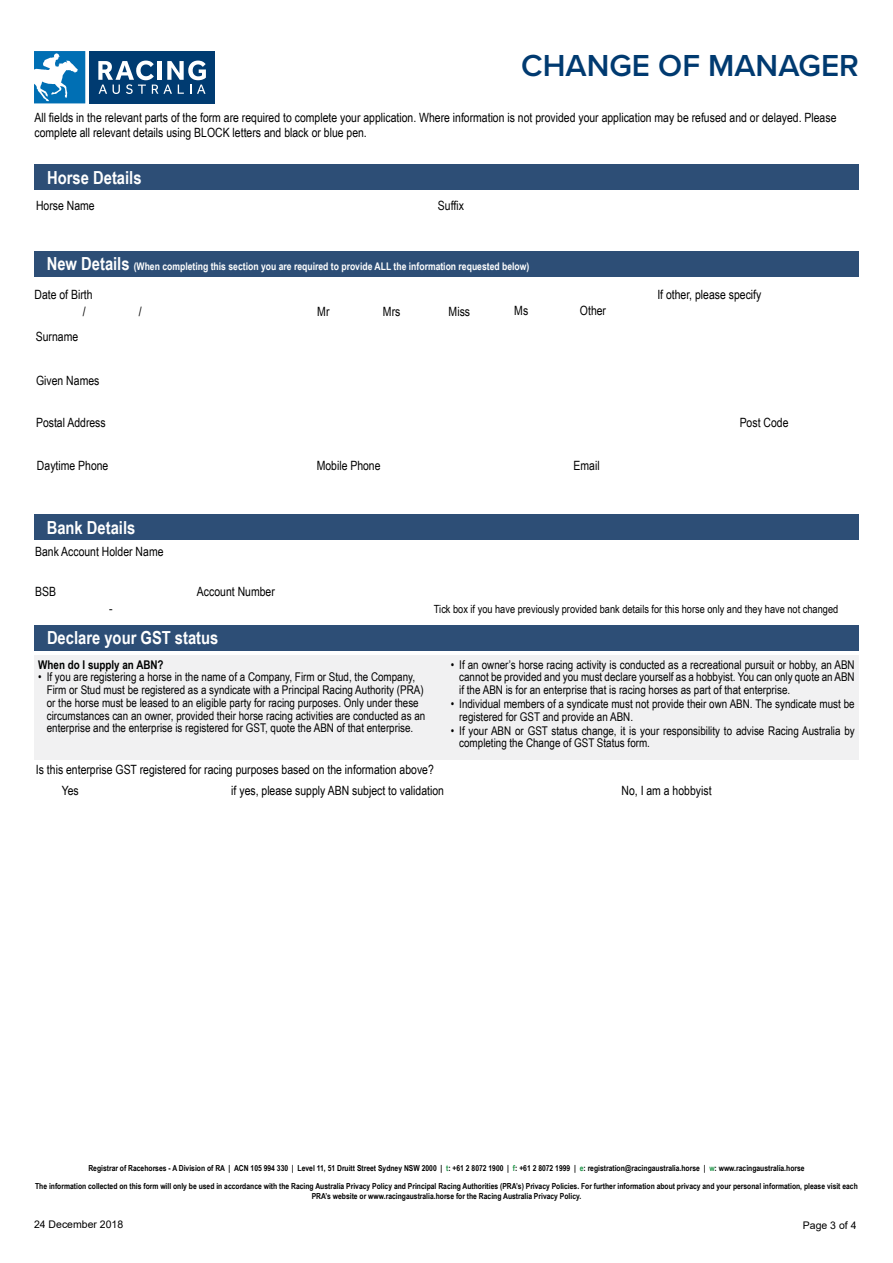
<style>
.page{position:relative;width:893px;height:1263px;background:#fff}
.page>*{position:absolute;margin:0;border:0;box-sizing:border-box;transform-origin:0 0}
.t1{font:600 31.5px "Proxima Nova";color:#003a70}
.t2{font:700 18px "Arial Narrow";color:#fff}
.t3{font:12.75px/15.3px "Arial Narrow";color:#000}
.t4{font:12.75px "Arial Narrow";color:#000101}
.t5{font:12px/12.8px "Arial Narrow";color:#000}
.t6{font:700 12px "Arial Narrow";color:#000101}
.t7{font:11.25px "Arial Narrow";color:#000}
.t8{font:700 10.5px "Arial Narrow";color:#fff}
.t9{font:10.5px "Arial";color:#000}
.t10{font:700 8.25px/18px "Arial Narrow";color:#000;text-align:center}
.s1{font-size:18px}
.s2{color:#1d9446}
</style>
<div class="page">
<div style="left:90px;top:51px;width:125px;height:52px;background:#003b71"></div>
<svg style="left:34px;top:51px;width:51px;height:52px"></svg>
<svg style="left:98px;top:61px;width:108px;height:33px"></svg>
<div style="left:34px;top:625px;width:825px;height:26px;background:#2d4e76"></div>
<div style="left:34px;top:514px;width:825px;height:26px;background:#2d4e76"></div>
<div style="left:34px;top:656px;width:825px;height:104px;background:#f1f1f2"></div>
<div style="left:34px;top:251px;width:825px;height:25px;background:#2d4e76"></div>
<div style="left:34px;top:165px;width:825px;height:25px;background:#2d4e76"></div>
<h1 class="t1" style="left:521px;top:42px;width:339px">CHANGE OF MANAGER</h1>
<p class="t3" style="left:34px;top:109px;width:803px">All fields in the relevant parts of the form are required to complete your application. Where information is not provided your application may be refused and or delayed. Please complete all relevant details using BLOCK letters and black or blue pen.</p>
<h2 class="t2" style="left:47px;top:164px;width:96px">Horse Details</h2>
<p class="t3" style="left:36px;top:198px;width:60px">Horse Name</p>
<p class="t3" style="left:438px;top:198px;width:28px">Suffix</p>
<p class="t8" style="left:47px;top:258px;width:484px"><span class="s1">New Details</span> (When completing this section you are required to provide ALL the information requested below)</p>
<p class="t3" style="left:83px;top:285px;width:11px;line-height:17.2px;text-indent:-48px">Date of Birth /</p>
<p class="t3" style="left:36px;top:329px;width:44px">Surname</p>
<p class="t3" style="left:36px;top:373px;width:65px">Given Names</p>
<p class="t3" style="left:36px;top:414px;width:71px">Postal Address</p>
<p class="t3" style="left:139px;top:304px;width:4px">/</p>
<p class="t4" style="left:317px;top:302px;width:14px">Mr</p>
<p class="t4" style="left:383px;top:302px;width:19px">Mrs</p>
<p class="t4" style="left:449px;top:302px;width:23px">Miss</p>
<p class="t4" style="left:514px;top:302px;width:15px">Ms</p>
<p class="t4" style="left:580px;top:302px;width:28px">Other</p>
<p class="t3" style="left:37px;top:457px;width:73px">Daytime Phone</p>
<p class="t3" style="left:317px;top:457px;width:65px">Mobile Phone</p>
<p class="t3" style="left:574px;top:457px;width:28px">Email</p>
<h2 class="t2" style="left:47px;top:514px;width:90px">Bank Details</h2>
<p class="t3" style="left:657px;top:286px;width:106px">If other, please specify</p>
<p class="t3" style="left:740px;top:414px;width:50px">Post Code</p>
<p class="t3" style="left:35px;top:543px;width:130px">Bank Account Holder Name</p>
<p class="t3" style="left:35px;top:583px;width:22px">BSB</p>
<p class="t3" style="left:109px;top:601px;width:5px">-</p>
<p class="t3" style="left:197px;top:583px;width:79px">Account Number</p>
<h2 class="t2" style="left:47px;top:624px;width:173px">Declare your GST status</h2>
<p class="t6" style="left:38px;top:655px;width:127px">When do I supply an ABN?</p>
<p class="t5" style="left:47px;top:670px;width:380px;text-indent:-9px">• If you are registering a horse in the name of a Company, Firm or Stud, the Company, Firm or Stud must be registered as a syndicate with a Principal Racing Authority (PRA) or the horse must be leased to an eligible party for racing purposes. Only under these circumstances can an owner, provided their horse racing activities are conducted as an enterprise and the enterprise is registered for GST, quote the ABN of that enterprise.</p>
<p class="t7" style="left:434px;top:601px;width:406px">Tick box if you have previously provided bank details for this horse only and they have not changed</p>
<p class="t5" style="left:459px;top:658px;width:397px;text-align:justify;text-indent:-9px">• If an owner’s horse racing activity is conducted as a recreational pursuit or hobby, an ABN cannot be provided and you must declare yourself as a hobbyist. You can only quote an ABN if the ABN is for an enterprise that is racing horses as part of that enterprise.</p>
<p class="t5" style="left:459px;top:697px;width:397px;text-indent:-9px">• Individual members of a syndicate must not provide their own ABN. The syndicate must be registered for GST and provide an ABN.</p>
<p class="t5" style="left:459px;top:723px;width:397px;text-indent:-9px">• If your ABN or GST status change, it is your responsibility to advise Racing Australia by completing the Change of GST Status form.</p>
<p class="t3" style="left:36px;top:762px;width:399px">Is this enterprise GST registered for racing purposes based on the information above?</p>
<p class="t4" style="left:62px;top:781px;width:19px">Yes</p>
<p class="t4" style="left:231px;top:781px;width:214px">if yes, please supply ABN subject to validation</p>
<p class="t4" style="left:621px;top:781px;width:92px">No, I am a hobbyist</p>
<p class="t10" style="left:35px;top:1159px;width:824px">Registrar of Racehorses - A Division of RA | ACN 105 994 330 | Level 11, 51 Druitt Street Sydney NSW 2000 | <span class="s2">t</span>: +61 2 8072 1900 | <span class="s2">f</span>: +61 2 8072 1999 | <span class="s2">e</span>: registration@racingaustralia.horse | <span class="s2">w</span>: www.racingaustralia.horse<br>The information collected on this form will only be used in accordance with the Racing Australia Privacy Policy and Principal Racing Authorities (PRA’s) Privacy Policies. For further information about privacy and your personal information, please visit each</p>
<p class="t10" style="left:312px;top:1187px;width:271px">PRA’s website or www.racingaustralia.horse for the Racing Australia Privacy Policy.</p>
<p class="t9" style="left:34px;top:1217px;width:91px">24 December 2018</p>
<p class="t9" style="left:803px;top:1218px;width:55px">Page 3 of 4</p>
</div>
